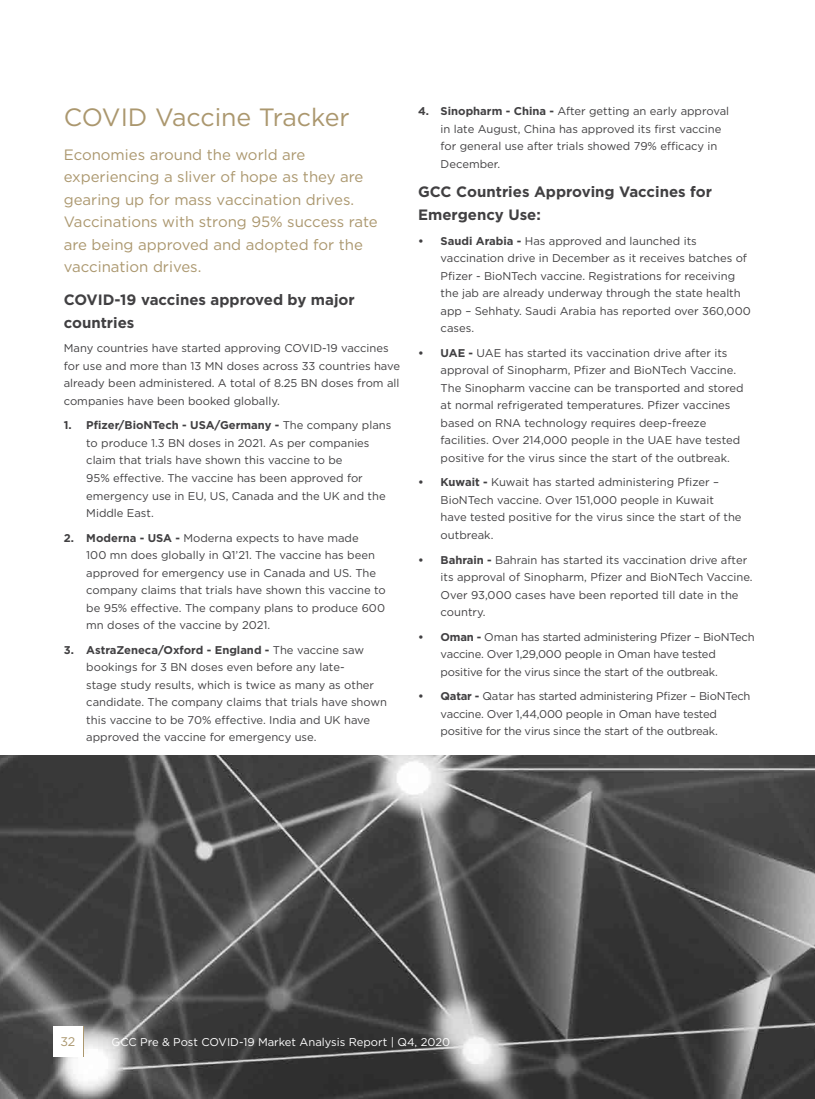
<style>
.page{position:relative;width:815px;height:1099px;background:#fff}
.page>*{position:absolute;margin:0;border:0;box-sizing:border-box;transform-origin:0 0}
.t1{font:25px "Gotham";color:#ab976e}
.t2{font:15px/22.5px "Gotham";color:#ab976e}
.t3{font:700 15px/22.5px "Gotham";color:#414042}
.t4{font:12.5px "Gotham";color:#ab976e}
.t5{font:11.25px/17.5px "Gotham";color:#414042}
.t6{font:11.25px/17.5px "Gotham";letter-spacing:-.02em;color:#414042}
.t7{font:11.25px "Gotham";color:#fff}
.s1{font-weight:700}
</style>
<div class="page">
<img style="left:0;top:755px;width:815px;height:343px">
<div style="left:53px;top:1025px;width:30px;height:31px;background:#fff"></div>
<h1 class="t1" style="left:64px;top:101px;width:287px">COVID Vaccine Tracker</h1>
<h2 class="t2" style="left:64px;top:143px;width:316px">Economies around the world are experiencing a sliver of hope as they are gearing up for mass vaccination drives.<br>Vaccinations with strong 95% success rate are being approved and adopted for the vaccination drives.</h2>
<h2 class="t3" style="left:64px;top:288px;width:292px">COVID-19 vaccines approved by major countries</h2>
<p class="t5" style="left:64px;top:339px;width:338px">Many countries have started approving COVID-19 vaccines for use and more than 13 MN doses across 33 countries have already been administered. A total of 8.25 BN doses from all companies have been booked globally.</p>
<p class="t5" style="left:86px;top:416px;width:307px;text-indent:-23px"><span class="s1">1. Pfizer/BioNTech - USA/Germany -</span> The company plans to produce 1.3 BN doses in 2021. As per companies claim that trials have shown this vaccine to be<br>95% effective. The vaccine has been approved for emergency use in EU, US, Canada and the UK and the Middle East.</p>
<p class="t5" style="left:86px;top:528px;width:301px;text-indent:-23px"><span class="s1">2. Moderna - USA -</span> Moderna expects to have made<br>100 mn does globally in Q1’21. The vaccine has been approved for emergency use in Canada and US. The company claims that trials have shown this vaccine to be 95% effective. The company plans to produce 600 mn doses of the vaccine by 2021.</p>
<p class="t5" style="left:86px;top:640px;width:302px;text-indent:-23px"><span class="s1">3. AstraZeneca/Oxford - England -</span> The vaccine saw bookings for 3 BN doses even before any late-<br>stage study results, which is twice as many as other candidate. The company claims that trials have shown this vaccine to be 70% effective. India and UK have approved the vaccine for emergency use.</p>
<p class="t5" style="left:441px;top:102px;width:290px;text-indent:-23px"><span class="s1">4. Sinopharm - China -</span> After getting an early approval in late August, China has approved its first vaccine for general use after trials showed 79% efficacy in December.</p>
<h2 class="t3" style="left:418px;top:181px;width:295px">GCC Countries Approving Vaccines for<br>Emergency Use:</h2>
<p class="t5" style="left:441px;top:232px;width:312px;text-indent:-22px"><span class="s1">• Saudi Arabia -</span> Has approved and launched its vaccination drive in December as it receives batches of Pfizer - BioNTech vaccine. Registrations for receiving the jab are already underway through the state health app – Sehhaty. Saudi Arabia has reported over 360,000 cases.</p>
<p class="t5" style="left:441px;top:344px;width:305px;text-indent:-22px"><span class="s1">• UAE -</span> UAE has started its vaccination drive after its approval of Sinopharm, Pfizer and BioNTech Vaccine.<br>The Sinopharm vaccine can be transported and stored at normal refrigerated temperatures. Pfizer vaccines based on RNA technology requires deep-freeze facilities. Over 214,000 people in the UAE have tested positive for the virus since the start of the outbreak.</p>
<p class="t5" style="left:441px;top:473px;width:303px;text-indent:-22px"><span class="s1">• Kuwait -</span> Kuwait has started administering Pfizer – BioNTech vaccine. Over 151,000 people in Kuwait have tested positive for the virus since the start of the outbreak.</p>
<p class="t5" style="left:441px;top:550px;width:314px;text-indent:-22px"><span class="s1">• Bahrain -</span> Bahrain has started its vaccination drive after its approval of Sinopharm, Pfizer and BioNTech Vaccine.<br>Over 93,000 cases have been reported till date in the country.</p>
<p class="t6" style="left:441px;top:627px;width:315px;text-indent:-22px"><span class="s1">• Oman -</span> Oman has started administering Pfizer – BioNTech vaccine. Over 1,29,000 people in Oman have tested positive for the virus since the start of the outbreak.</p>
<p class="t6" style="left:441px;top:687px;width:311px;text-indent:-22px"><span class="s1">• Qatar -</span> Qatar has started administering Pfizer – BioNTech vaccine. Over 1,44,000 people in Oman have tested positive for the virus since the start of the outbreak.</p>
<p class="t4" style="left:61px;top:1033px;width:16px">32</p>
<p class="t7" style="left:112px;top:1034px;width:340px">GCC Pre &amp; Post COVID-19 Market Analysis Report | Q4, 2020</p>
</div>
